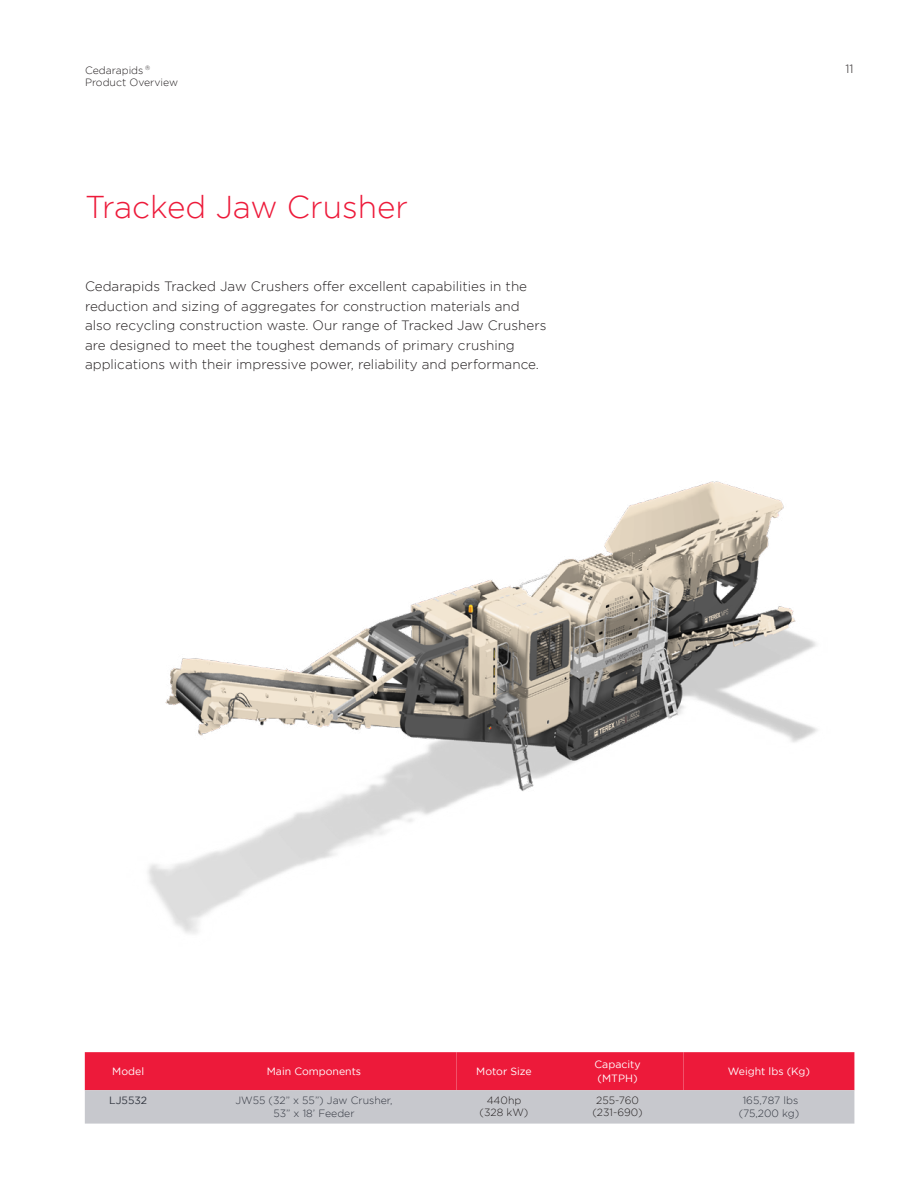
<style>
.page{position:relative;width:918px;height:1188px;background:#fff}
.page>*{position:absolute;margin:0;border:0;box-sizing:border-box;transform-origin:0 0}
.t1{font:300 31.5px "Gotham";color:#ed1a3a}
.t2{font:300 13.5px/19.5px "Gotham";color:#231f20}
.t3{font:300 12px "Gotham";color:#231f20}
.t4{font:300 10.5px "Gotham";color:#323640}
.t5{font:10.5px/13.5px "Gotham";color:#fff}
.t6{font:300 10.5px "Gotham";color:#231f20}
.t7{font:10.5px "Gotham";color:#323640}
.t8{font:300 6.15px "Gotham";color:#231f20}
</style>
<div class="page">
<img style="left:148px;top:481px;width:670px;height:453px">
<svg style="left:85px;top:1052px;width:769px;height:72px;background:#db6d80"></svg>
<p class="t6" style="left:85px;top:64px;width:60px">Cedarapids</p>
<p class="t3" style="left:846px;top:62px;width:10px">11</p>
<p class="t8" style="left:145px;top:65px;width:7px">®</p>
<p class="t6" style="left:85px;top:77px;width:95px">Product Overview</p>
<p class="t1" style="left:85px;top:189px;width:325px">Tracked Jaw Crusher</p>
<p class="t2" style="left:85px;top:277px;width:463px">Cedarapids Tracked Jaw Crushers offer excellent capabilities in the reduction and sizing of aggregates for construction materials and also recycling construction waste. Our range of Tracked Jaw Crushers are designed to meet the toughest demands of primary crushing applications with their impressive power, reliability and performance.</p>
<p class="t5" style="left:112px;top:1064px;width:33px">Model</p>
<p class="t5" style="left:267px;top:1064px;width:96px">Main Components</p>
<p class="t5" style="left:476px;top:1064px;width:57px">Motor Size</p>
<p class="t5" style="left:595px;top:1058px;width:48px">Capacity (MTPH)</p>
<p class="t5" style="left:728px;top:1064px;width:84px">Weight lbs (Kg)</p>
<p class="t7" style="left:109px;top:1094px;width:39px">LJ5532</p>
<p class="t4" style="left:235px;top:1094px;width:159px">JW55 (32” x 55”) Jaw Crusher,</p>
<p class="t4" style="left:273px;top:1108px;width:83px">53” x 18’ Feeder</p>
<p class="t6" style="left:487px;top:1094px;width:36px">440hp</p>
<p class="t6" style="left:480px;top:1106px;width:50px">(328 kW)</p>
<p class="t4" style="left:743px;top:1094px;width:57px">165,787 lbs</p>
<p class="t4" style="left:739px;top:1108px;width:62px">(75,200 kg)</p>
<p class="t6" style="left:596px;top:1094px;width:44px">255-760</p>
<p class="t6" style="left:592px;top:1106px;width:52px">(231-690)</p>
</div>
